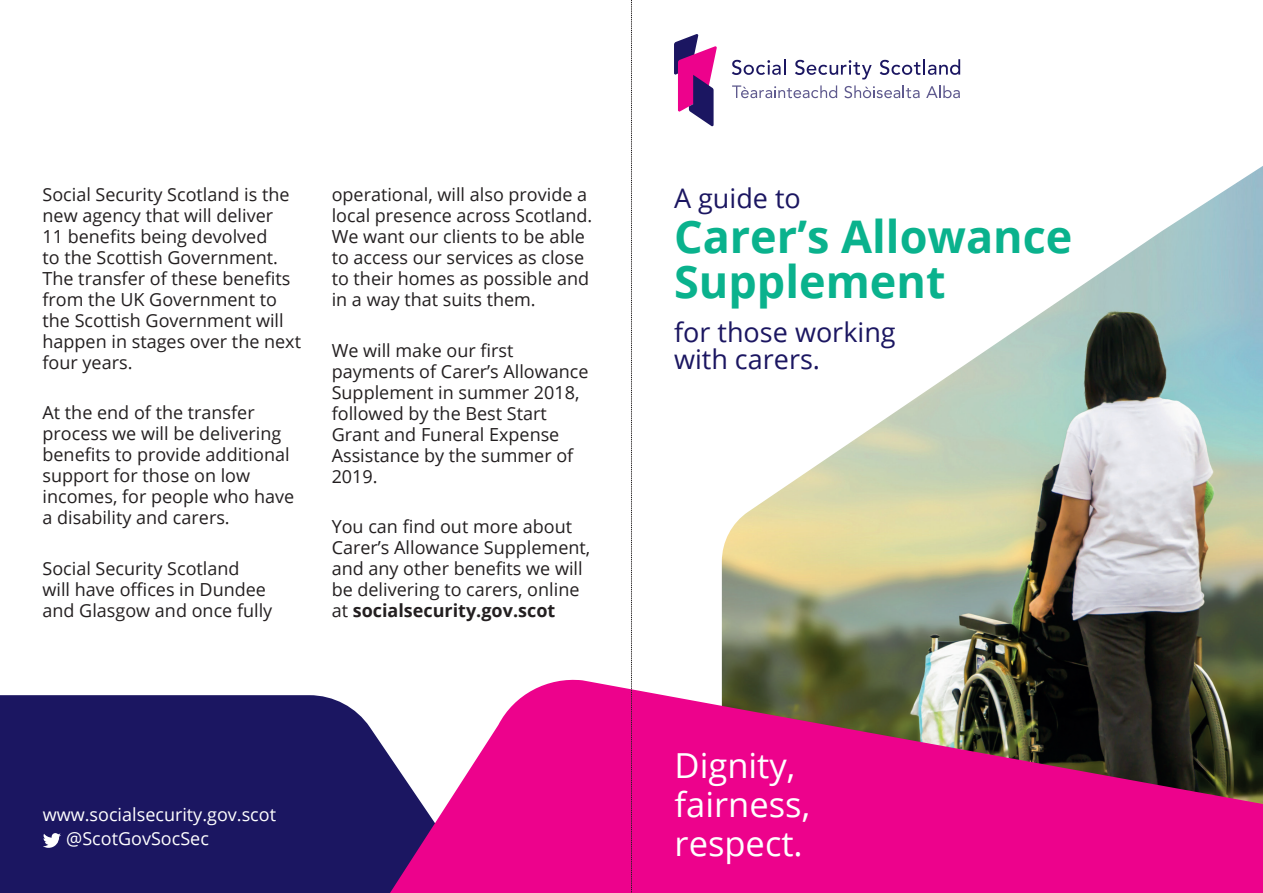
<style>
.page{position:relative;width:1263px;height:893px;background:#fff}
.page>*{position:absolute;margin:0;border:0;box-sizing:border-box;transform-origin:0 0}
.t1{font:700 45px/45px "Open Sans";color:#0ab28d}
.t2{font:34.5px/39px "Open Sans";color:#fff}
.t3{font:27px/27px "Open Sans";color:#1b1661}
.t4{font:18px/21px "Open Sans";color:#231f20}
.t5{font:18px/24px "Open Sans";color:#fff}
.s1{font-weight:700}
</style>
<div class="page">
<div style="left:0;top:695px;width:376px;height:198px;background:#1b1661"></div>
<img style="left:722px;top:166px;width:541px;height:511px">
<svg style="left:376px;top:677px;width:887px;height:216px;background:#c2257f"></svg>
<svg style="left:43px;top:833px;width:18px;height:15px"></svg>
<svg style="left:674px;top:34px;width:43px;height:93px"></svg>
<svg style="left:732px;top:59px;width:228px;height:39px"></svg>
<svg style="left:631px;top:0;width:1px;height:893px"></svg>
<p class="t4" style="left:43px;top:183px;width:260px">Social Security Scotland is the new agency that will deliver<br>11 benefits being devolved<br>to the Scottish Government.<br>The transfer of these benefits from the UK Government to the Scottish Government will happen in stages over the next four years.</p>
<p class="t4" style="left:43px;top:402px;width:253px">At the end of the transfer process we will be delivering benefits to provide additional support for those on low incomes, for people who have a disability and carers.</p>
<p class="t4" style="left:43px;top:557px;width:231px">Social Security Scotland<br>will have offices in Dundee and Glasgow and once fully</p>
<p class="t4" style="left:332px;top:183px;width:262px">operational, will also provide a local presence across Scotland.<br>We want our clients to be able to access our services as close to their homes as possible and in a way that suits them.</p>
<p class="t4" style="left:332px;top:339px;width:258px">We will make our first payments of Carer’s Allowance<br>Supplement in summer 2018, followed by the Best Start<br>Grant and Funeral Expense<br>Assistance by the summer of<br>2019.</p>
<p class="t4" style="left:332px;top:516px;width:260px">You can find out more about<br>Carer’s Allowance Supplement, and any other benefits we will be delivering to carers, online at <span class="s1">socialsecurity.gov.scot</span></p>
<p class="t5" style="left:66px;top:801px;width:211px;text-indent:-23px">www.socialsecurity.gov.scot @ScotGovSocSec</p>
<h3 class="t3" style="left:674px;top:184px;width:128px">A guide to</h3>
<h1 class="t1" style="left:674px;top:213px;width:400px">Carer’s Allowance<br>Supplement</h1>
<h3 class="t3" style="left:674px;top:318px;width:223px">for those working with carers.</h3>
<h2 class="t2" style="left:675px;top:745px;width:137px">Dignity, fairness, respect.</h2>
</div>
